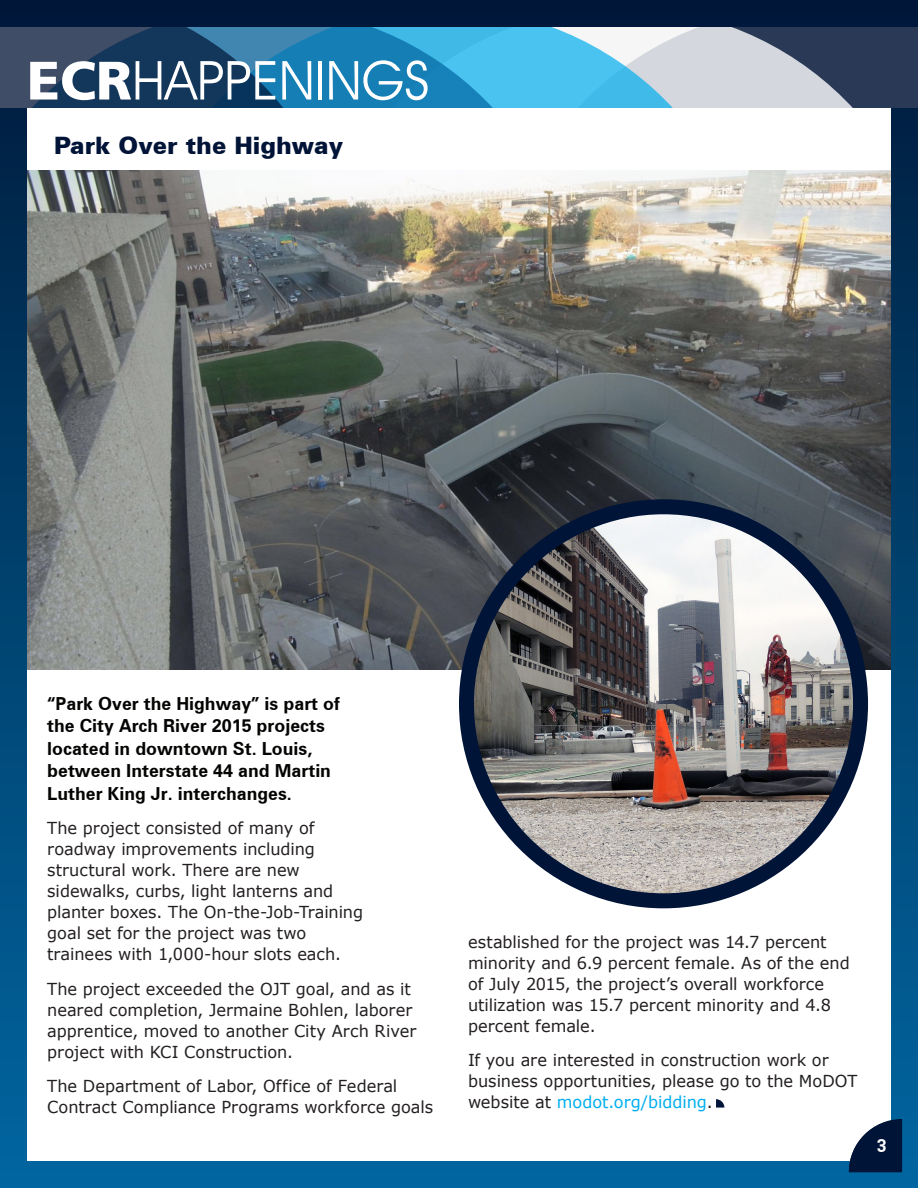
<style>
.page{position:relative;width:918px;height:1188px;background:#fff}
.page>*{position:absolute;margin:0;border:0;box-sizing:border-box;transform-origin:0 0}
.t1{font:54px "Decker";color:#fff}
.t2{font:900 24px "Zurich BT";color:#001437}
.t3{font:700 18px/22.5px "Zurich BT";color:#040503}
.t4{font:700 18px "Zurich BT";color:#fff}
.t5{font:16.5px/21px "Verdana";color:#231f20}
.s1{font-family:"Frutiger";font-weight:900}
.s2{color:#00aeef}
</style>
<div class="page">
<div style="left:0;top:0;width:918px;height:1188px;background:linear-gradient(to bottom,#001b3b,#0167a1)"></div>
<div style="left:27px;top:108px;width:864px;height:1053px;background:#fff"></div>
<svg style="left:757px;top:27px;width:161px;height:81px;background:#5b677d"></svg>
<svg style="left:577px;top:27px;width:180px;height:81px;fill:#d4d7dd"></svg>
<svg style="left:352px;top:27px;width:225px;height:81px;background:#34a6d8"></svg>
<svg style="left:0;top:27px;width:352px;height:81px;background:#215279"></svg>
<img style="left:27px;top:170px;width:864px;height:500px">
<img style="left:466px;top:507px;width:395px;height:394px;border-radius:197px">
<div style="left:459px;top:499px;width:409px;height:409px;border:15px solid #001437;border-radius:50%"></div>
<svg style="left:716px;top:1099px;width:8px;height:9px"></svg>
<svg style="left:849px;top:1119px;width:53px;height:53px"></svg>
<p class="t1" style="left:27px;top:48px;width:404px"><span class="s1">ECR</span>HAPPENINGS</p>
<p class="t2" style="left:54px;top:131px;width:291px">Park Over the Highway</p>
<p class="t3" style="left:47px;top:692px;width:294px">“Park Over the Highway” is part of the City Arch River 2015 projects located in downtown St. Louis, between Interstate 44 and Martin<br>Luther King Jr. interchanges.</p>
<p class="t5" style="left:47px;top:818px;width:317px">The project consisted of many of roadway improvements including structural work. There are new sidewalks, curbs, light lanterns and planter boxes. The On-the-Job-Training goal set for the project was two trainees with 1,000-hour slots each.</p>
<p class="t5" style="left:47px;top:978px;width:371px">The project exceeded the OJT goal, and as it neared completion, Jermaine Bohlen, laborer apprentice, moved to another City Arch River project with KCI Construction.</p>
<p class="t5" style="left:47px;top:1076px;width:388px">The Department of Labor, Office of Federal<br>Contract Compliance Programs workforce goals</p>
<p class="t5" style="left:468px;top:931px;width:383px">established for the project was 14.7 percent minority and 6.9 percent female. As of the end of July 2015, the project’s overall workforce utilization was 15.7 percent minority and 4.8 percent female.</p>
<p class="t5" style="left:468px;top:1050px;width:391px">If you are interested in construction work or business opportunities, please go to the MoDOT website at <span class="s2">modot.org/bidding</span>.</p>
<p class="t4" style="left:877px;top:1135px;width:11px">3</p>
</div>
